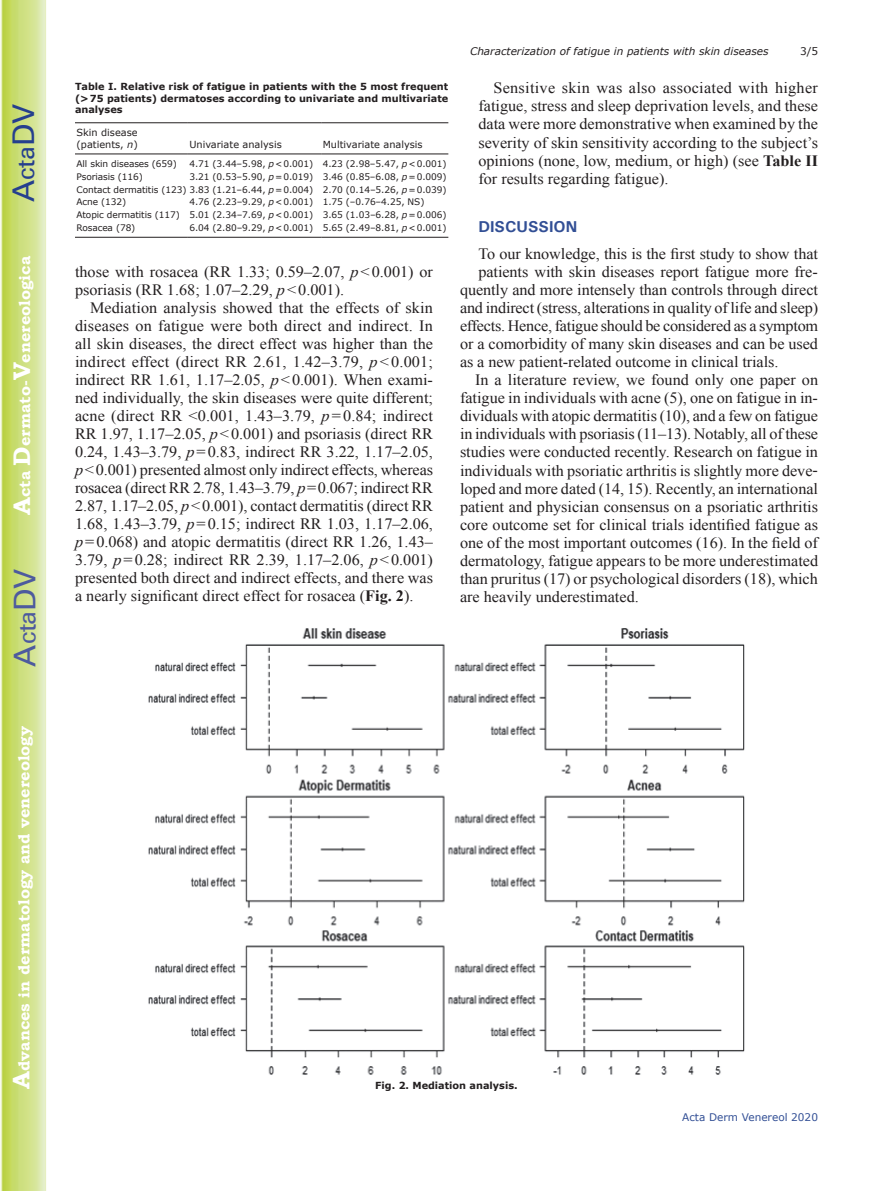
<style>
.page{position:relative;width:893px;height:1191px;background:#fff}
.page>*{position:absolute;margin:0;border:0;box-sizing:border-box;transform-origin:0 0}
.t1{font:30px "Univers";color:#4d5a9e}
.t2{font:30px "Univers";color:#253f8e}
.t3{font:15.75px/18px "Times New Roman";color:#231f20;text-align:justify}
.t4{font:700 15.75px "Bookman Old Style";color:#fff}
.t5{font:700 15.75px "Univers";color:#324f95}
.t6{font:italic 10.5px "Verdana";color:#231f20}
.t7{font:10.5px "Verdana";color:#324f95}
.t8{font:10.5px "Verdana";color:#231f20}
.t9{font:700 9.75px/11.7px "Verdana";color:#231f20;text-align:justify}
.t10{font:9.75px/11.7px "Verdana";color:#231f20}
.t11{font:9px/12.9px "Verdana";letter-spacing:-.01em;color:#231f20;text-align:justify}
.s1{font-size:24px}
.s2{font-style:italic}
.s3{font-weight:700}
</style>
<div class="page">
<svg style="left:1px;top:0;width:45px;height:1191px;background:#cfe084"></svg>
<hr style="left:75px;top:122px;width:113px;height:1px;background:#231f20">
<hr style="left:188px;top:122px;width:133px;height:1px;background:#231f20">
<hr style="left:321px;top:122px;width:127px;height:1px;background:#231f20">
<hr style="left:75px;top:154px;width:113px;height:1px;background:#231f20">
<hr style="left:188px;top:154px;width:133px;height:1px;background:#231f20">
<hr style="left:321px;top:154px;width:127px;height:1px;background:#231f20">
<hr style="left:75px;top:237px;width:113px;height:1px;background:#231f20">
<hr style="left:188px;top:237px;width:133px;height:1px;background:#231f20">
<hr style="left:321px;top:237px;width:127px;height:1px;background:#231f20">
<img style="left:148px;top:628px;width:597px;height:447px">
<h1 class="t2" style="left:6px;top:202px;width:100px;rotate:-90deg">A<span class="s1">cta</span>DV</h1>
<p class="t4" style="left:15px;top:515px;width:260px;rotate:-90deg"><span class="s1">A</span>cta <span class="s1">D</span>ermato-<span class="s1">V</span>enereologica</p>
<h1 class="t1" style="left:7px;top:666px;width:100px;rotate:-90deg">A<span class="s1">cta</span>DV</h1>
<p class="t4" style="left:15px;top:1088px;width:364px;rotate:-90deg"><span class="s1">A</span>dvances in dermatology and venereology</p>
<p class="t9" style="left:75px;top:81px;width:375px">Table I. Relative risk of fatigue in patients with the 5 most frequent (&gt;75 patients) dermatoses according to univariate and multivariate analyses</p>
<p class="t10" style="left:76px;top:127px;width:63px">Skin disease (patients, <span class="s2">n</span>)</p>
<p class="t10" style="left:189px;top:139px;width:94px">Univariate analysis</p>
<p class="t10" style="left:323px;top:139px;width:101px">Multivariate analysis</p>
<p class="t11" style="left:76px;top:157px;width:102px">All skin diseases (659)</p>
<p class="t11" style="left:189px;top:157px;width:259px">4.71 (3.44–5.98, <span class="s2">p</span>&lt;0.001) 4.23 (2.98–5.47, <span class="s2">p</span>&lt;0.001)</p>
<p class="t11" style="left:77px;top:170px;width:68px">Psoriasis (116)</p>
<p class="t11" style="left:77px;top:170px;width:372px;text-indent:113px">3.21 (0.53–5.90, <span class="s2">p</span>=0.019) 3.46 (0.85–6.08, <span class="s2">p</span>=0.009)<br>Contact dermatitis (123) 3.83 (1.21–6.44, <span class="s2">p</span>=0.004) 2.70 (0.14–5.26, <span class="s2">p</span>=0.039)<br>Acne (132)</p>
<p class="t11" style="left:77px;top:196px;width:372px;text-align:left;text-indent:113px">4.76 (2.23–9.29, <span class="s2">p</span>&lt;0.001) 1.75 (–0.76–4.25, NS)<br>Atopic dermatitis (117) 5.01 (2.34–7.69, <span class="s2">p</span>&lt;0.001) 3.65 (1.03–6.28, <span class="s2">p</span>=0.006)<br>Rosacea (78)</p>
<p class="t11" style="left:189px;top:222px;width:259px">6.04 (2.80–9.29, <span class="s2">p</span>&lt;0.001) 5.65 (2.49–8.81, <span class="s2">p</span>&lt;0.001)</p>
<p class="t3" style="left:75px;top:262px;width:359px">those with rosacea (RR 1.33; 0.59–2.07, <span class="s2">p</span>&lt;0.001) or psoriasis (RR 1.68; 1.07–2.29, <span class="s2">p</span>&lt;0.001).</p>
<p class="t3" style="left:75px;top:298px;width:360px;text-indent:15px">Mediation analysis showed that the effects of skin diseases on fatigue were both direct and indirect. In all skin diseases, the direct effect was higher than the indirect effect (direct RR 2.61, 1.42–3.79, <span class="s2">p</span> &lt; 0.001; indirect RR 1.61, 1.17–2.05, <span class="s2">p</span>&lt;0.001). When exami&shy;ned individually, the skin diseases were quite different; acne (direct RR &lt;0.001, 1.43–3.79, <span class="s2">p</span>=0.84; indirect RR 1.97, 1.17–2.05, <span class="s2">p</span>&lt;0.001) and psoriasis (direct RR 0.24, 1.43–3.79, <span class="s2">p</span>=0.83, indirect RR 3.22, 1.17–2.05, <span class="s2">p</span>&lt;0.001) presented almost only indirect effects, whereas rosacea (direct RR 2.78, 1.43–3.79, <span class="s2">p</span>=0.067; indirect RR 2.87, 1.17–2.05, <span class="s2">p</span>&lt;0.001), contact dermatitis (direct RR 1.68, 1.43–3.79, <span class="s2">p</span>=0.15; indirect RR 1.03, 1.17–2.06, <span class="s2">p</span>=0.068) and atopic dermatitis (direct RR 1.26, 1.43– 3.79, <span class="s2">p</span>=0.28; indirect RR 2.39, 1.17–2.06, <span class="s2">p</span>&lt;0.001) presented both direct and indirect effects, and there was a nearly significant direct effect for rosacea (<span class="s3">Fig. 2</span>).</p>
<p class="t6" style="left:470px;top:44px;width:300px">Characterization of fatigue in patients with skin diseases</p>
<p class="t8" style="left:800px;top:44px;width:20px">3/5</p>
<p class="t3" style="left:478px;top:79px;width:341px;text-indent:15px">Sensitive skin was also associated with higher fatigue, stress and sleep deprivation levels, and these data were more demonstrative when examined by the severity of skin sensitivity according to the subject’s opinions (none, low, medium, or high) (see <span class="s3">Table II </span>for results regarding fatigue).</p>
<p class="t5" style="left:478px;top:217px;width:100px">DISCUSSION</p>
<p class="t3" style="left:478px;top:245px;width:341px">To our knowledge, this is the first study to show that</p>
<p class="t3" style="left:478px;top:263px;width:341px">patients with skin diseases report fatigue more fre-</p>
<p class="t3" style="left:460px;top:281px;width:360px">quently and more intensely than controls through direct</p>
<p class="t3" style="left:460px;top:299px;width:360px">and indirect (stress, alterations in quality of life and sleep)</p>
<p class="t3" style="left:460px;top:317px;width:360px">effects. Hence, fatigue should be considered as a symptom</p>
<p class="t3" style="left:460px;top:335px;width:359px">or a comorbidity of many skin diseases and can be used</p>
<p class="t3" style="left:460px;top:353px;width:320px">as a new patient-related outcome in clinical trials.</p>
<p class="t3" style="left:475px;top:371px;width:345px">In a literature review, we found only one paper on</p>
<p class="t3" style="left:460px;top:389px;width:359px">fatigue in individuals with acne (5), one on fatigue in in-</p>
<p class="t3" style="left:460px;top:407px;width:360px">dividuals with atopic dermatitis (10), and a few on fatigue</p>
<p class="t3" style="left:460px;top:425px;width:360px">in individuals with psoriasis (11–13). Notably, all of these</p>
<p class="t3" style="left:460px;top:443px;width:360px">studies were conducted recently. Research on fatigue in</p>
<p class="t3" style="left:460px;top:461px;width:359px">individuals with psoriatic arthritis is slightly more deve-</p>
<p class="t3" style="left:460px;top:479px;width:360px">loped and more dated (14, 15). Recently, an international</p>
<p class="t3" style="left:460px;top:497px;width:360px">patient and physician consensus on a psoriatic arthritis</p>
<p class="t3" style="left:460px;top:515px;width:360px">core outcome set for clinical trials identified fatigue as</p>
<p class="t3" style="left:460px;top:533px;width:359px">one of the most important outcomes (16). In the field of</p>
<p class="t3" style="left:460px;top:551px;width:360px">dermatology, fatigue appears to be more underestimated</p>
<p class="t3" style="left:460px;top:569px;width:359px">than pruritus (17) or psychological disorders (18), which</p>
<p class="t3" style="left:460px;top:587px;width:180px">are heavily underestimated.</p>
<p class="t9" style="left:375px;top:1079px;width:144px">Fig. 2. Mediation analysis.</p>
<p class="t7" style="left:682px;top:1110px;width:137px">Acta Derm Venereol 2020</p>
</div>
